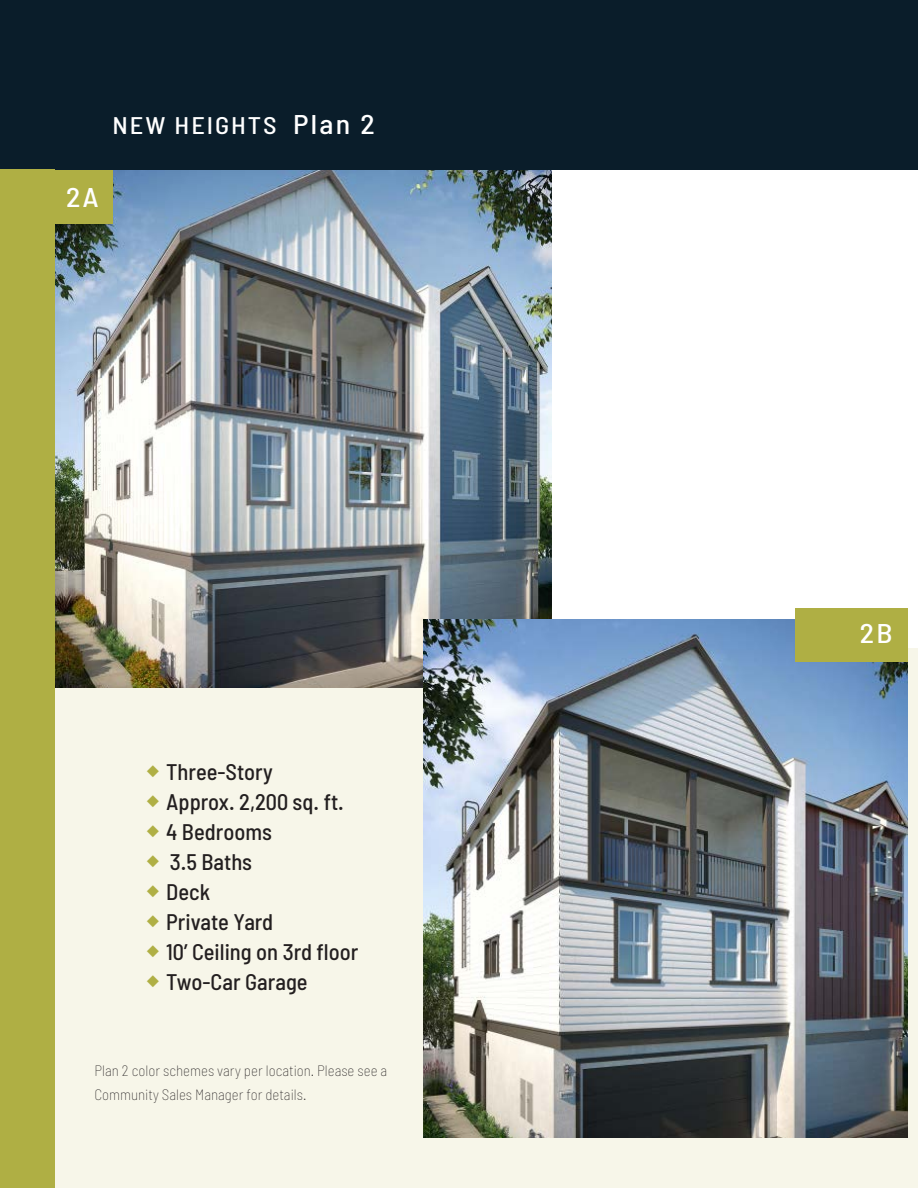
<style>
.page{position:relative;width:918px;height:1188px;background:#fff}
.page>*{position:absolute;margin:0;border:0;box-sizing:border-box;transform-origin:0 0}
.Watt_headline{font:500 semi-condensed 27px "Barlow";color:#fff;scale:1.1 1}
.Watt_headline-2{font:500 semi-condensed 24px "Barlow";letter-spacing:.075em;color:#fff;scale:1.1 1}
.t1{font:500 semi-condensed 22.5px "Barlow";color:#231f20}
.Watt_floorplan_capti{font:100 semi-condensed 15px/24px "Barlow";color:#231f20}
.s1{font-size:27px}
.s2{color:#afaf44}
</style>
<div class="page">
<div style="left:0;top:0;width:918px;height:169px;background:#0a1d2a"></div>
<div style="left:0;top:648px;width:918px;height:540px;background:#f7f6e9"></div>
<img style="left:54px;top:170px;width:497px;height:517px">
<img style="left:423px;top:620px;width:485px;height:517px">
<div style="left:795px;top:608px;width:113px;height:54px;background:#afaf44"></div>
<div style="left:0;top:169px;width:54px;height:1019px;background:#afaf44"></div>
<div style="left:0;top:170px;width:112px;height:54px;background:#afaf44"></div>
<p class="Watt_headline-2" style="left:112px;top:110px;width:240px">NEW HEIGHTS <span class="s1">Plan 2</span></p>
<p class="Watt_headline" style="left:66px;top:180px;width:31px">2A</p>
<p class="t1" style="left:146px;top:758px;width:128px"><span class="s2">◆</span> Three-Story</p>
<p class="t1" style="left:146px;top:788px;width:199px"><span class="s2">◆</span> Approx. 2,200 sq. ft.</p>
<p class="t1" style="left:146px;top:818px;width:127px"><span class="s2">◆</span> 4 Bedrooms</p>
<p class="t1" style="left:146px;top:848px;width:107px"><span class="s2">◆</span> 3.5 Baths</p>
<p class="t1" style="left:146px;top:878px;width:65px"><span class="s2">◆</span> Deck</p>
<p class="t1" style="left:146px;top:908px;width:128px"><span class="s2">◆</span> Private Yard</p>
<p class="t1" style="left:146px;top:938px;width:213px"><span class="s2">◆</span> 10’ Ceiling on 3rd floor</p>
<p class="t1" style="left:146px;top:968px;width:163px"><span class="s2">◆</span> Two-Car Garage</p>
<p class="Watt_floorplan_capti" style="left:94px;top:1058px;width:294px">Plan 2 color schemes vary per location. Please see a<br>Community Sales Manager for details.</p>
<p class="Watt_headline" style="left:860px;top:617px;width:31px">2B</p>
</div>
